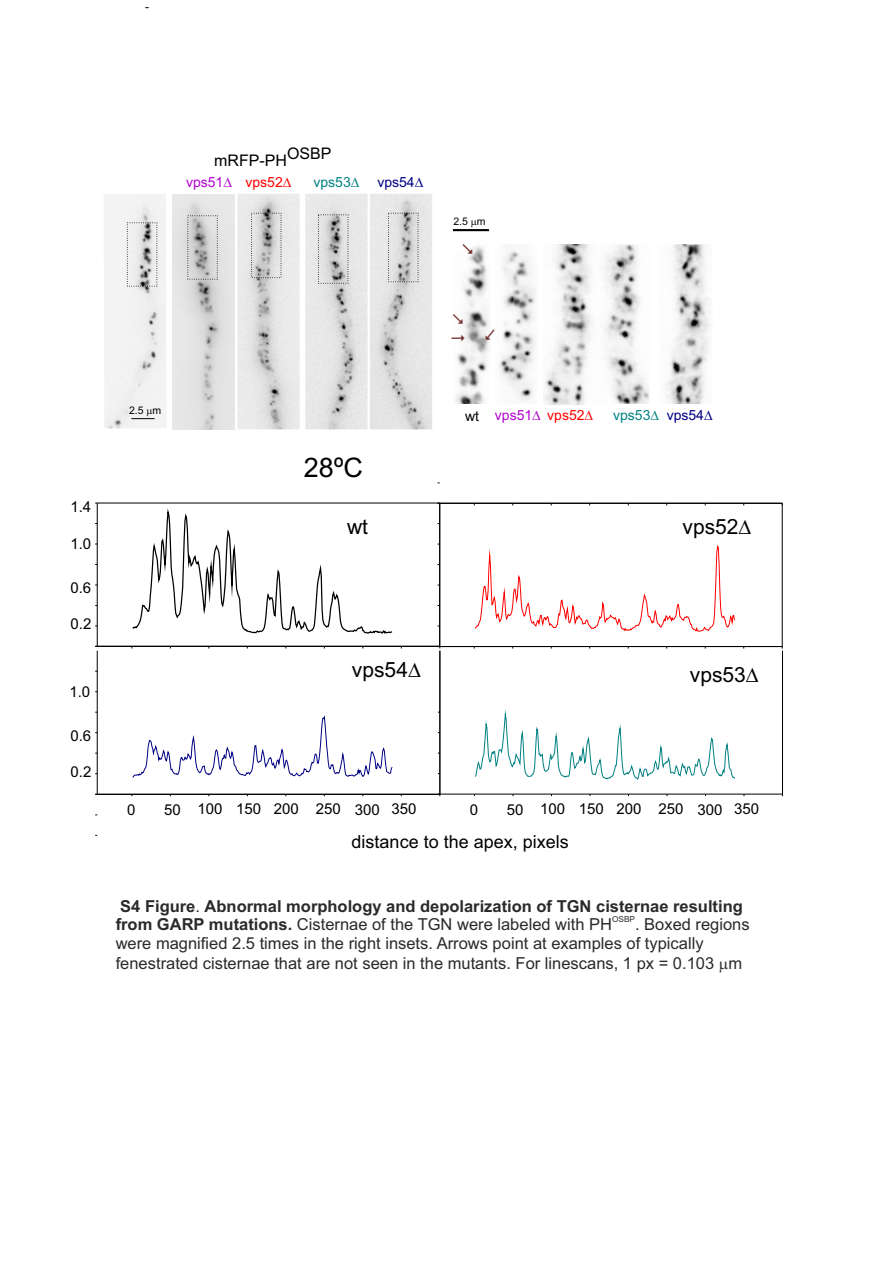
<style>
.page{position:relative;width:893px;height:1263px;background:#fff}
.page>*{position:absolute;margin:0;border:0;box-sizing:border-box;transform-origin:0 0}
.t1{font:27px "Arial";color:#000}
.t2{font:21px "Arial";color:#000}
.t3{font:18px "Arial";color:#000}
.t4{font:16.5px/18.5px "Arial";color:#2a2a29}
.t5{font:700 16.5px "Arial";color:#2a2a29}
.t6{font:16.05px "Arial";color:#000}
.t7{font:15px "Arial";color:#000}
.t8{font:13.95px "Arial";color:#008181}
.t9{font:13.95px "Arial";color:#b400d1}
.t10{font:13.95px "Arial";color:#f00}
.t11{font:13.95px "Arial";color:#000084}
.t12{font:13.95px "Arial";color:#000}
.t13{font:10.5px "Arial";color:#000}
.t14{font:8.25px "Arial";color:#2a2a29}
.s1{color:#f00}
.s2{color:#000084}
.s3{font-weight:400}
.s4{font-weight:700}
</style>
<div class="page">
<img style="left:237px;top:194px;width:63px;height:235px">
<img style="left:305px;top:194px;width:63px;height:235px">
<img style="left:370px;top:194px;width:62px;height:235px">
<hr style="left:440px;top:503px;width:342px;height:1px;background:#000">
<hr style="left:439px;top:503px;width:1px;height:143px;background:#000">
<hr style="left:782px;top:503px;width:1px;height:143px;background:#000">
<svg style="left:474px;top:545px;width:261px;height:87px"></svg>
<hr style="left:440px;top:646px;width:342px;height:1px;background:#000">
<hr style="left:97px;top:503px;width:343px;height:1px;background:#000">
<hr style="left:97px;top:503px;width:1px;height:143px;background:#000">
<hr style="left:440px;top:503px;width:1px;height:143px;background:#000">
<svg style="left:132px;top:508px;width:261px;height:126px"></svg>
<hr style="left:97px;top:646px;width:343px;height:1px;background:#000">
<hr style="left:97px;top:651px;width:1px;height:143px;background:#000">
<svg style="left:132px;top:715px;width:261px;height:63px"></svg>
<hr style="left:97px;top:794px;width:343px;height:1px;background:#000">
<hr style="left:440px;top:794px;width:342px;height:1px;background:#000">
<hr style="left:440px;top:651px;width:1px;height:143px;background:#000">
<hr style="left:782px;top:651px;width:1px;height:143px;background:#000">
<svg style="left:475px;top:709px;width:260px;height:71px"></svg>
<img style="left:172px;top:195px;width:62px;height:234px">
<img style="left:104px;top:194px;width:62px;height:234px">
<img style="left:455px;top:245px;width:34px;height:159px">
<img style="left:499px;top:245px;width:37px;height:156px">
<img style="left:544px;top:244px;width:105px;height:160px">
<img style="left:666px;top:244px;width:43px;height:160px">
<hr style="left:453px;top:229px;width:36px;height:2px;background:#000">
<svg style="left:463px;top:245px;width:9px;height:9px"></svg>
<svg style="left:455px;top:314px;width:8px;height:10px"></svg>
<svg style="left:485px;top:329px;width:4px;height:11px"></svg>
<svg style="left:455px;top:331px;width:10px;height:14px"></svg>
<svg style="left:131px;top:409px;width:23px;height:10px"></svg>
<p class="t6" style="left:287px;top:147px;width:46px">OSBP</p>
<p class="t6" style="left:214px;top:154px;width:74px">mRFP-PH</p>
<p class="t9" style="left:186px;top:177px;width:39px">vps51</p>
<p class="t10" style="left:245px;top:177px;width:39px">vps52</p>
<p class="t8" style="left:313px;top:177px;width:39px">vps53</p>
<p class="t11" style="left:377px;top:177px;width:39px">vps54</p>
<p class="t13" style="left:453px;top:217px;width:34px">2.5 m</p>
<p class="t7" style="left:70px;top:501px;width:22px">1.4</p>
<p class="t7" style="left:70px;top:538px;width:22px">1.0</p>
<p class="t7" style="left:70px;top:582px;width:22px">0.6</p>
<p class="t7" style="left:71px;top:618px;width:22px">0.2</p>
<p class="t7" style="left:69px;top:686px;width:22px">1.0</p>
<p class="t7" style="left:70px;top:730px;width:22px">0.6</p>
<p class="t7" style="left:71px;top:766px;width:22px">0.2</p>
<p class="t13" style="left:129px;top:406px;width:34px">2.5 m</p>
<h1 class="t1" style="left:304px;top:457px;width:61px">28ºC</h1>
<p class="t2" style="left:347px;top:519px;width:22px">wt</p>
<p class="t12" style="left:465px;top:411px;width:15px">wt</p>
<p class="t9" style="left:495px;top:410px;width:91px">vps51 <span class="s1">vps52</span></p>
<p class="t8" style="left:613px;top:410px;width:92px">vps53 <span class="s2">vps54</span></p>
<p class="t2" style="left:682px;top:519px;width:58px">vps52</p>
<p class="t2" style="left:352px;top:661px;width:58px">vps54</p>
<p class="t2" style="left:690px;top:667px;width:58px">vps53</p>
<p class="t7" style="left:127px;top:804px;width:10px">0</p>
<p class="t7" style="left:164px;top:803px;width:254px">50 100 150 200 250 300 350</p>
<p class="t7" style="left:470px;top:804px;width:10px">0</p>
<p class="t7" style="left:507px;top:803px;width:254px">50 100 150 200 250 300 350</p>
<p class="t3" style="left:352px;top:835px;width:219px">distance to the apex, pixels</p>
<p class="t5" style="left:120px;top:900px;width:624px">S4 Figure<span class="s3">.</span> Abnormal morphology and depolarization of TGN cisternae resulting</p>
<p class="t14" style="left:612px;top:916px;width:24px">OSBP</p>
<p class="t4" style="left:116px;top:917px;width:498px"><span class="s4">from GARP mutations.</span> Cisternae of the TGN were labeled with PH</p>
<p class="t4" style="left:116px;top:917px;width:635px;text-indent:519px">. Boxed regions were magnified 2.5 times in the right insets. Arrows point at examples of typically</p>
<p class="t4" style="left:116px;top:955px;width:628px">fenestrated cisternae that are not seen in the mutants. For linescans, 1 px = 0.103 m</p>
</div>
